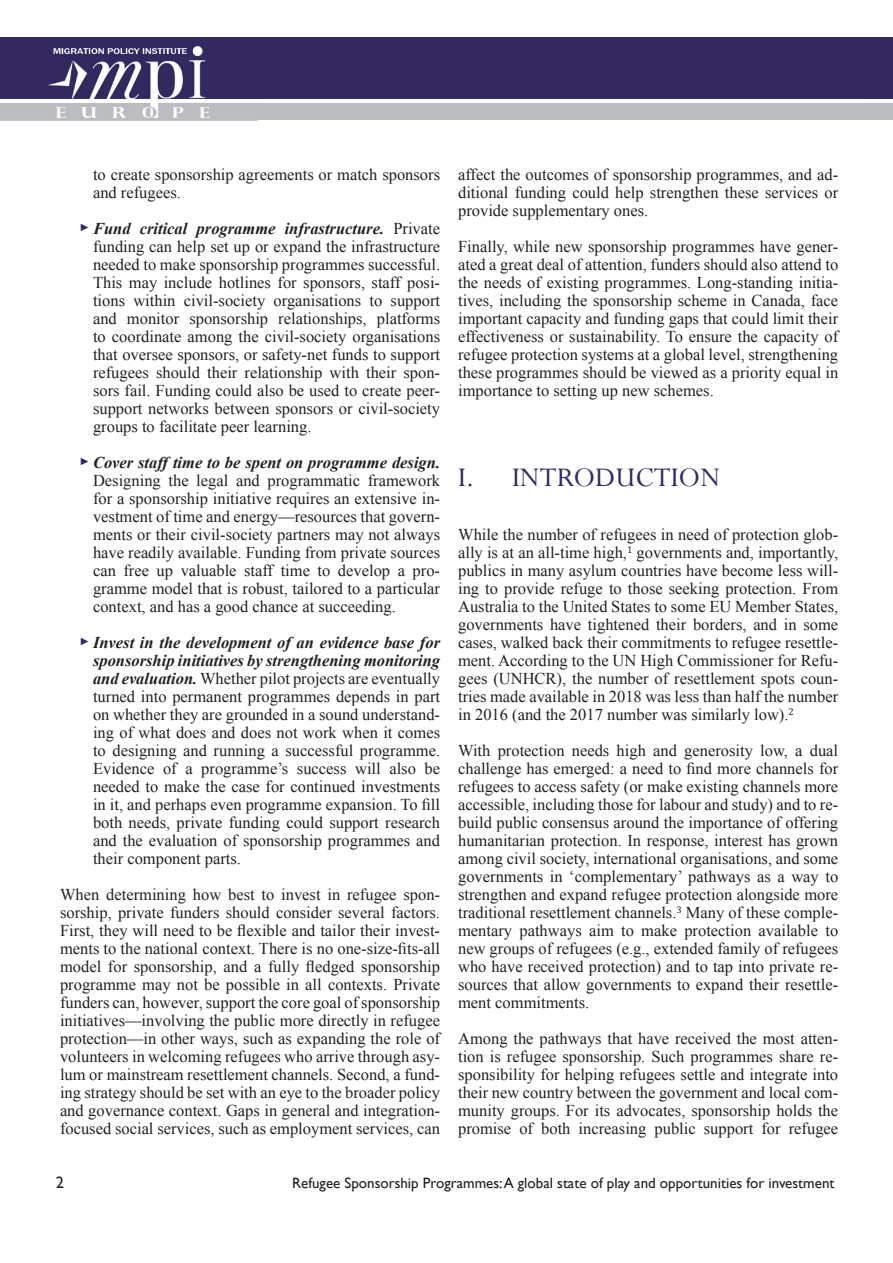
<style>
.page{position:relative;width:893px;height:1263px;background:#fff}
.page>*{position:absolute;margin:0;border:0;box-sizing:border-box;transform-origin:0 0}
.t1{font:30px "Perpetua";color:#342860}
.t2{font:16.5px/18px "Times New Roman";color:#231f20;text-align:justify}
.t3{font:16.5px "Gill Sans";color:#231f20}
.t4{font:15px "Gill Sans";color:#231f20}
.s1{font-weight:700;font-style:italic}
</style>
<div class="page">
<img style="left:164px;top:37px;width:705px;height:83px">
<img style="left:869px;top:37px;width:24px;height:83px">
<img style="left:0;top:38px;width:258px;height:82px">
<p class="t2" style="left:93px;top:165px;width:349px">to create sponsorship agreements or match sponsors and refugees.</p>
<p class="t2" style="left:93px;top:219px;width:349px;text-indent:-14px"><sup>►</sup> <span class="s1">Fund critical programme infrastructure.</span> Private funding can help set up or expand the infrastructure needed to make sponsorship programmes successful.<br>This may include hotlines for sponsors, staff posi&shy;tions within civil-society organisations to support and monitor sponsorship relationships, platforms to coordinate among the civil-society organisations that oversee sponsors, or safety-net funds to support refugees should their relationship with their spon&shy;sors fail. Funding could also be used to create peer&shy;support networks between sponsors or civil-society groups to facilitate peer learning.</p>
<p class="t2" style="left:93px;top:453px;width:349px;text-indent:-14px"><sup>►</sup> <span class="s1">Cover staff time to be spent on programme design.<br></span>Designing the legal and programmatic framework for a sponsorship initiative requires an extensive in&shy;vestment of time and energy—resources that govern&shy;ments or their civil-society partners may not always have readily available. Funding from private sources can free up valuable staff time to develop a pro&shy;gramme model that is robust, tailored to a particular context, and has a good chance at succeeding.</p>
<p class="t2" style="left:93px;top:633px;width:349px;text-indent:-13px"><sup>►</sup> <span class="s1">Invest in the development of an evidence base for sponsorship initiatives by strengthening monitoring and evaluation.</span> Whether pilot projects are eventually turned into permanent programmes depends in part on whether they are grounded in a sound understand&shy;ing of what does and does not work when it comes to designing and running a successful programme.<br>Evidence of a programme’s success will also be needed to make the case for continued investments in it, and perhaps even programme expansion. To fill both needs, private funding could support research and the evaluation of sponsorship programmes and their component parts.</p>
<p class="t2" style="left:60px;top:885px;width:382px">When determining how best to invest in refugee spon&shy;sorship, private funders should consider several factors.<br>First, they will need to be flexible and tailor their invest&shy;ments to the national context. There is no one-size-fits-all model for sponsorship, and a fully fledged sponsorship programme may not be possible in all contexts. Private funders can, however, support the core goal of sponsorship initiatives—involving the public more directly in refugee protection—in other ways, such as expanding the role of volunteers in welcoming refugees who arrive through asy&shy;lum or mainstream resettlement channels. Second, a fund&shy;ing strategy should be set with an eye to the broader policy and governance context. Gaps in general and integration&shy;focused social services, such as employment services, can</p>
<p class="t2" style="left:458px;top:165px;width:382px">affect the outcomes of sponsorship programmes, and ad&shy;ditional funding could help strengthen these services or provide supplementary ones.</p>
<p class="t2" style="left:458px;top:237px;width:382px">Finally, while new sponsorship programmes have gener&shy;ated a great deal of attention, funders should also attend to the needs of existing programmes. Long-standing initia&shy;tives, including the sponsorship scheme in Canada, face important capacity and funding gaps that could limit their effectiveness or sustainability. To ensure the capacity of refugee protection systems at a global level, strengthening these programmes should be viewed as a priority equal in importance to setting up new schemes.</p>
<h1 class="t1" style="left:458px;top:458px;width:264px">I. INTRODUCTION</h1>
<p class="t2" style="left:458px;top:525px;width:382px">While the number of refugees in need of protection glob&shy;ally is at an all-time high,<sup>1</sup> governments and, importantly, publics in many asylum countries have become less will&shy;ing to provide refuge to those seeking protection. From Australia to the United States to some EU Member States, governments have tightened their borders, and in some cases, walked back their commitments to refugee resettle&shy;ment. According to the UN High Commissioner for Refu&shy;gees (UNHCR), the number of resettlement spots coun&shy;tries made available in 2018 was less than half the number in 2016 (and the 2017 number was similarly low).<sup>2</sup></p>
<p class="t2" style="left:458px;top:741px;width:382px">With protection needs high and generosity low, a dual challenge has emerged: a need to find more channels for refugees to access safety (or make existing channels more accessible, including those for labour and study) and to re&shy;build public consensus around the importance of offering humanitarian protection. In response, interest has grown among civil society, international organisations, and some governments in ‘complementary’ pathways as a way to strengthen and expand refugee protection alongside more traditional resettlement channels.<sup>3</sup> Many of these comple&shy;mentary pathways aim to make protection available to new groups of refugees (e.g., extended family of refugees who have received protection) and to tap into private re&shy;sources that allow governments to expand their resettle&shy;ment commitments.</p>
<p class="t2" style="left:458px;top:1029px;width:382px">Among the pathways that have received the most atten&shy;tion is refugee sponsorship. Such programmes share re&shy;sponsibility for helping refugees settle and integrate into their new country between the government and local com&shy;munity groups. For its advocates, sponsorship holds the promise of both increasing public support for refugee</p>
<p class="t3" style="left:56px;top:1173px;width:10px">2</p>
<p class="t4" style="left:292px;top:1174px;width:544px">Refugee Sponsorship Programmes: A global state of play and opportunities for investment</p>
</div>
